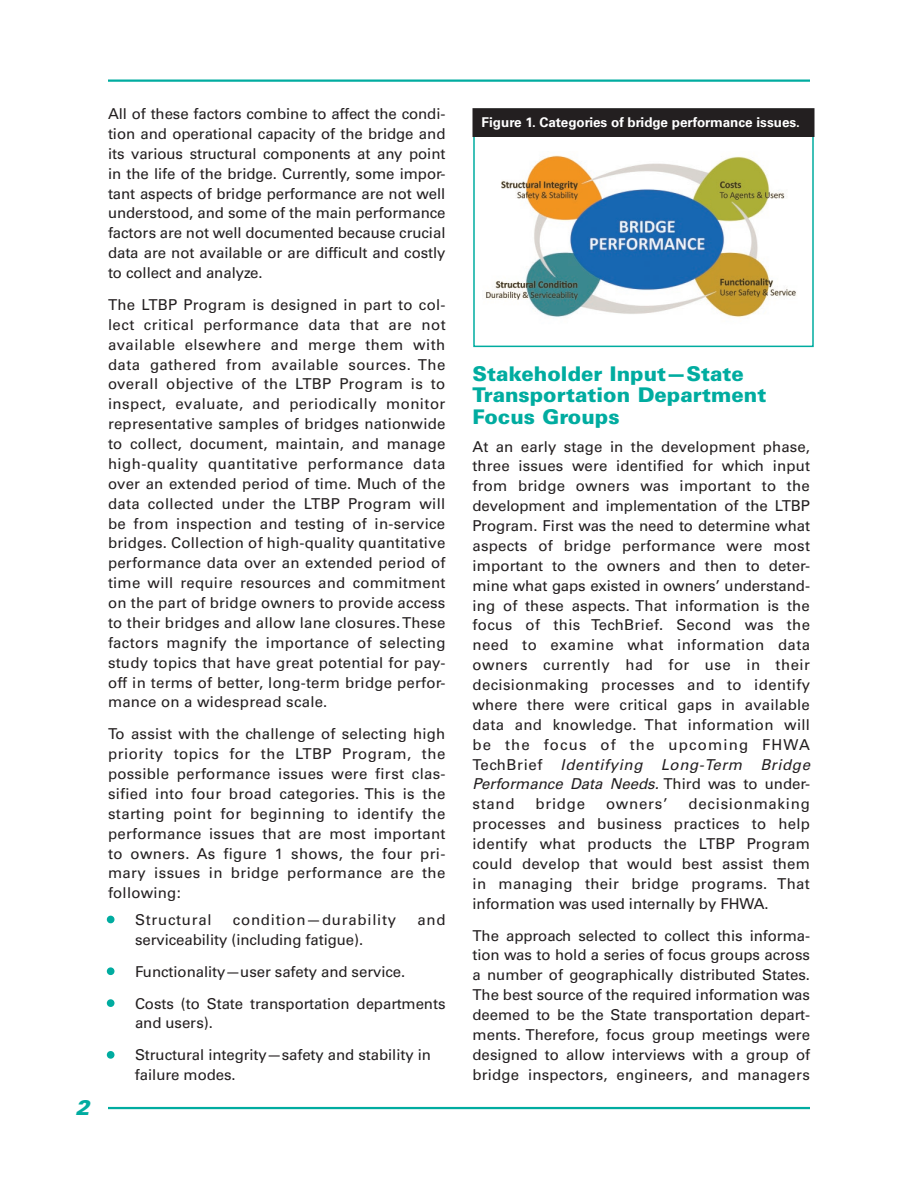
<style>
.page{position:relative;width:918px;height:1188px;background:#fff}
.page>*{position:absolute;margin:0;border:0;box-sizing:border-box;transform-origin:0 0}
.t1{font:italic 900 21px "Univers LT Std";color:#00aca0}
.t2{font:900 20.25px/21.8px "Univers LT Std";color:#00aca0}
.t3{font:15px/20px "Univers LT Std";color:#231f20;text-align:justify}
.t4{font:15px "Univers LT Std";letter-spacing:.05em;color:#231f20}
.t5{font:700 13.5px "Univers LT Std";color:#fff}
.s1{color:#00aca0}
.s2{font-style:italic}
</style>
<div class="page">
<hr style="left:108px;top:1107px;width:702px;height:2px;background:#00aca0">
<hr style="left:108px;top:80px;width:702px;height:2px;background:#00aca0">
<div style="left:107px;top:916px;width:7px;height:7px;border:2px solid #00aca0;border-radius:50%"></div>
<div style="left:107px;top:967px;width:7px;height:8px;border:2px solid #00aca0;border-radius:50%"></div>
<div style="left:107px;top:999px;width:7px;height:8px;border:2px solid #00aca0;border-radius:50%"></div>
<div style="left:107px;top:1051px;width:7px;height:8px;border:2px solid #00aca0;border-radius:50%"></div>
<div style="left:473px;top:109px;width:341px;height:238px;border:2px solid #00aca0"></div>
<div style="left:473px;top:109px;width:341px;height:27px;background:#231f20"></div>
<div style="left:472px;top:108px;width:342px;height:29px;border:2px solid #231f20"></div>
<img style="left:485px;top:155px;width:311px;height:163px">
<h1 class="t1" style="left:76px;top:1094px;width:16px">2</h1>
<p class="t3" style="left:108px;top:104px;width:339px">All of these factors combine to affect the condi&shy;tion and operational capacity of the bridge and its various structural components at any point in the life of the bridge. Currently, some impor&shy;tant aspects of bridge performance are not well understood, and some of the main performance factors are not well documented because crucial data are not available or are difficult and costly to collect and analyze.</p>
<p class="t3" style="left:108px;top:295px;width:339px">The LTBP Program is designed in part to col&shy;lect critical performance data that are not available elsewhere and merge them with data gathered from available sources. The overall objective of the LTBP Program is to inspect, evaluate, and periodically monitor representative samples of bridges nationwide to collect, document, maintain, and manage high-quality quantitative performance data over an extended period of time. Much of the data collected under the LTBP Program will be from inspection and testing of in-service bridges. Collection of high-quality quantitative performance data over an extended period of time will require resources and commitment on the part of bridge owners to provide access to their bridges and allow lane closures. These factors magnify the importance of selecting study topics that have great potential for pay&shy;off in terms of better, long-term bridge perfor&shy;mance on a widespread scale.</p>
<p class="t3" style="left:108px;top:724px;width:339px">To assist with the challenge of selecting high priority topics for the LTBP Program, the possible performance issues were first clas&shy;sified into four broad categories. This is the starting point for beginning to identify the performance issues that are most important to owners. As figure 1 shows, the four pri&shy;mary issues in bridge performance are the following:</p>
<p class="t4" style="left:108px;top:911px;width:105px"><span class="s1">•</span> Structural</p>
<p class="t4" style="left:233px;top:911px;width:165px">condition—durability</p>
<p class="t3" style="left:417px;top:910px;width:30px">and</p>
<p class="t3" style="left:135px;top:930px;width:230px">serviceability (including fatigue).</p>
<p class="t3" style="left:108px;top:961px;width:299px"><span class="s1">•</span> Functionality—user safety and service.</p>
<p class="t3" style="left:135px;top:993px;width:312px;text-indent:-27px"><span class="s1">•</span> Costs (to State transportation departments and users).</p>
<p class="t3" style="left:135px;top:1045px;width:297px;text-indent:-27px"><span class="s1">•</span> Structural integrity—safety and stability in failure modes.</p>
<p class="t5" style="left:482px;top:115px;width:320px">Figure 1. Categories of bridge performance issues.</p>
<h2 class="t2" style="left:472px;top:362px;width:295px">Stakeholder Input—State<br>Transportation Department<br>Focus Groups</h2>
<p class="t3" style="left:472px;top:436px;width:339px">At an early stage in the development phase, three issues were identified for which input from bridge owners was important to the development and implementation of the LTBP Program. First was the need to determine what aspects of bridge performance were most important to the owners and then to deter&shy;mine what gaps existed in owners’ understand&shy;ing of these aspects. That information is the focus of this TechBrief. Second was the need to examine what information data owners currently had for use in their decisionmaking processes and to identify where there were critical gaps in available data and knowledge. That information will be the focus of the upcoming FHWA TechBrief <span class="s2">Identifying Long-Term Bridge Performance Data Needs.</span> Third was to under&shy;stand</p>
<p class="t3" style="left:472px;top:794px;width:339px;text-indent:216px">decisionmaking processes and business practices to help identify what products the LTBP Program could develop that would best assist them in managing their bridge programs. That information was used internally by FHWA.</p>
<p class="t3" style="left:472px;top:925px;width:339px">The approach selected to collect this informa&shy;tion was to hold a series of focus groups across a number of geographically distributed States.<br>The best source of the required information was deemed to be the State transportation depart&shy;ments. Therefore, focus group meetings were designed to allow interviews with a group of bridge inspectors, engineers, and managers</p>
<p class="t3" style="left:536px;top:794px;width:51px">bridge</p>
<p class="t3" style="left:606px;top:794px;width:63px">owners’</p>
</div>
